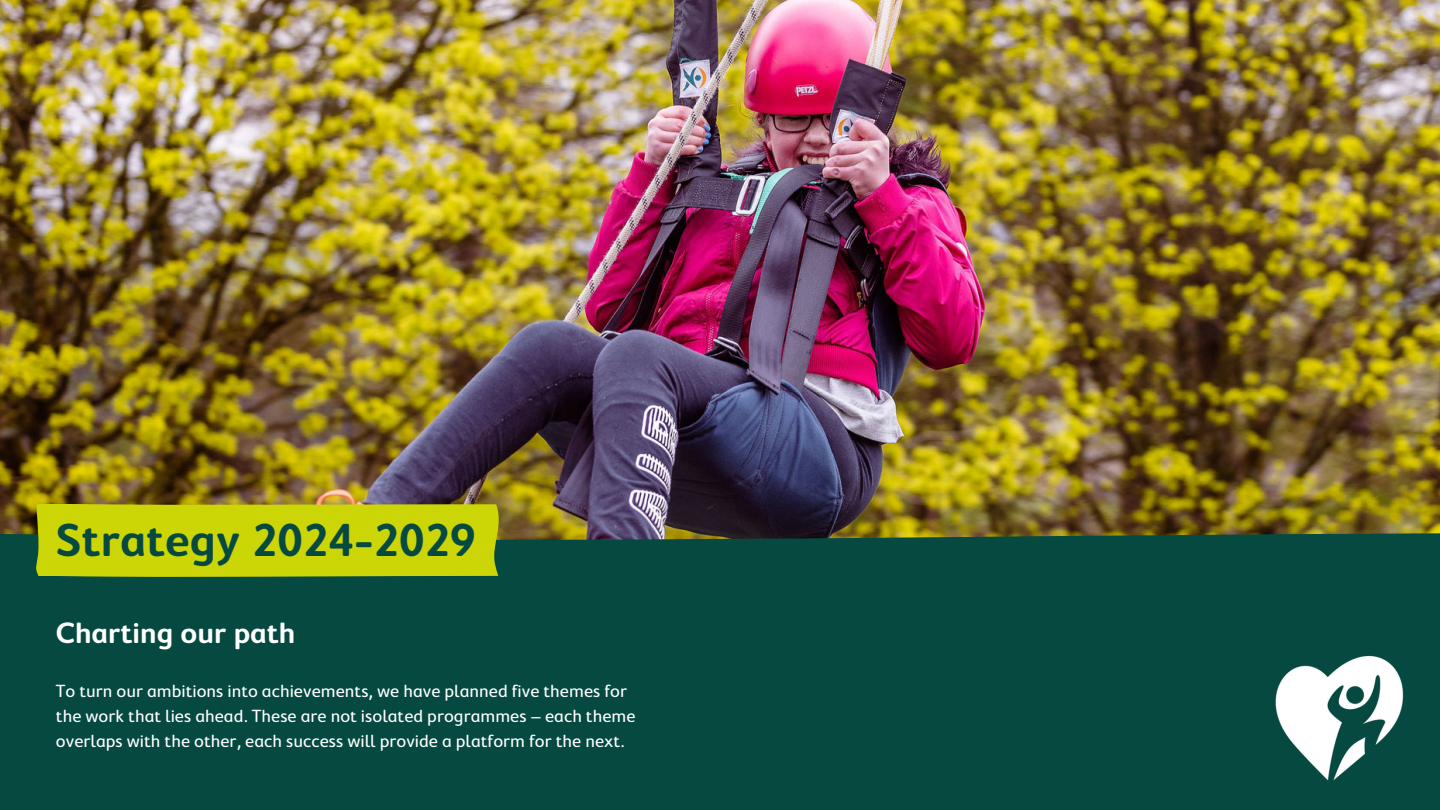
<style>
.page{position:relative;width:1440px;height:810px;background:#054940}
.page>*{position:absolute;margin:0;border:0;box-sizing:border-box;transform-origin:0 0}
.t1{font:600 47.2px "Cambridge Round";color:#054940}
.t2{font:600 30px "Cambridge Round";color:#fff}
.t3{font:18px/24.8px "Cambridge Round";color:#fff}
</style>
<div class="page">
<img style="left:0;top:0;width:1440px;height:540px">
<div style="left:36px;top:504px;width:463px;height:73px;background:#ccd506"></div>
<img style="left:1275px;top:655px;width:129px;height:126px">
<h1 class="t1" style="left:56px;top:513px;width:421px">Strategy 2024-2029</h1>
<h2 class="t2" style="left:56px;top:616px;width:241px">Charting our path</h2>
<p class="t3" style="left:56px;top:679px;width:581px">To turn our ambitions into achievements, we have planned five themes for the work that lies ahead. These are not isolated programmes – each theme overlaps with the other, each success will provide a platform for the next.</p>
</div>
